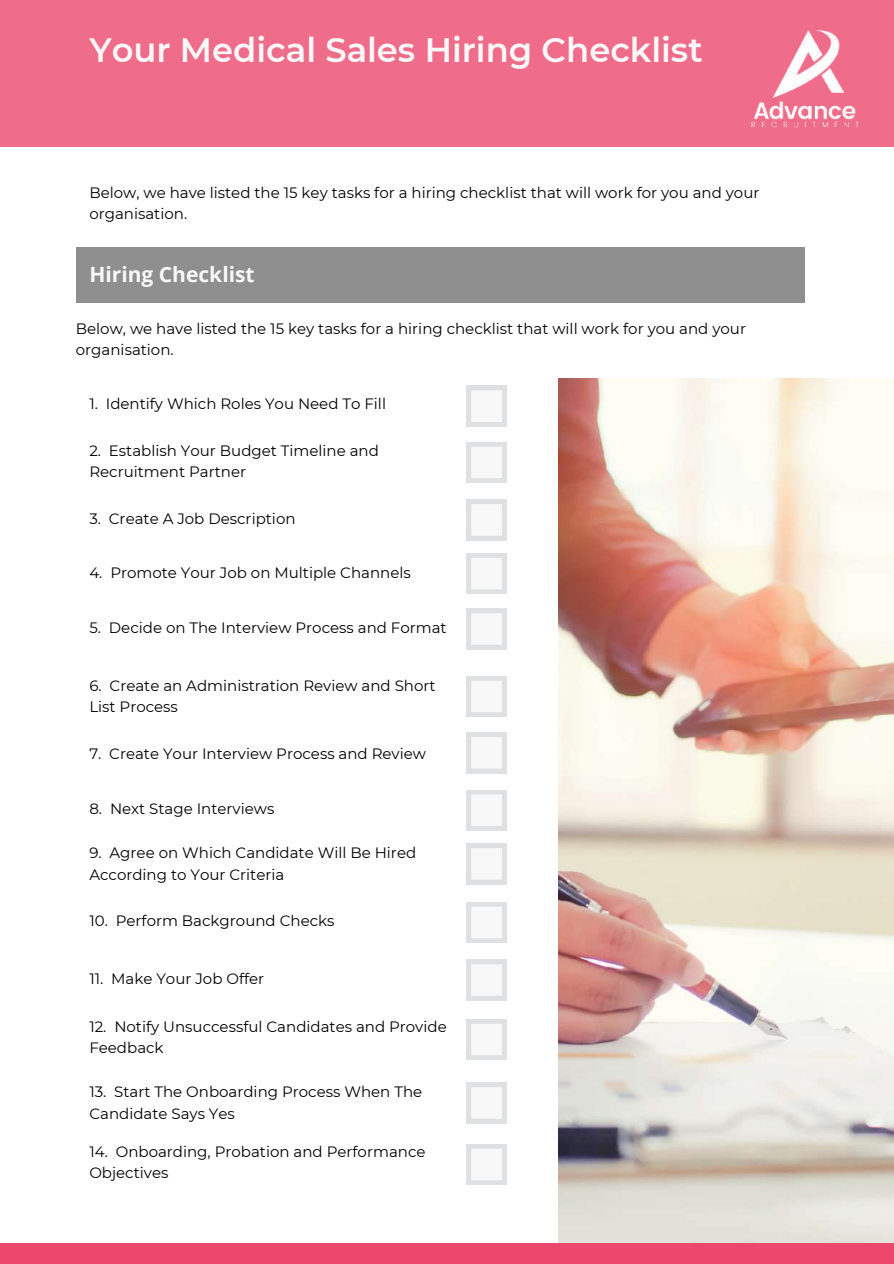
<style>
.page{position:relative;width:894px;height:1264px;background:#fff}
.page>*{position:absolute;margin:0;border:0;box-sizing:border-box;transform-origin:0 0}
.t1{font:600 33.75px "Montserrat";color:#f8f8f8}
.t2{font:700 21px "Open Sans";color:#f8f8f8}
.t3{font:15px/21.3px "Montserrat";color:#000}
</style>
<div class="page">
<img style="left:558px;top:379px;width:335px;height:864px">
<div style="left:0;top:0;width:893px;height:147px;background:#ef6c8b"></div>
<div style="left:0;top:1243px;width:893px;height:20px;background:#ec486e"></div>
<img style="left:751px;top:30px;width:108px;height:98px">
<svg style="left:466px;top:386px;width:40px;height:40px"></svg>
<div style="left:466px;top:442px;width:40px;height:41px;background:#dee0e1"></div>
<svg style="left:471px;top:447px;width:31px;height:31px"></svg>
<svg style="left:466px;top:499px;width:40px;height:41px"></svg>
<svg style="left:466px;top:553px;width:40px;height:41px"></svg>
<svg style="left:466px;top:608px;width:40px;height:41px"></svg>
<svg style="left:466px;top:676px;width:40px;height:40px"></svg>
<svg style="left:466px;top:732px;width:40px;height:41px"></svg>
<svg style="left:466px;top:790px;width:40px;height:40px"></svg>
<svg style="left:466px;top:843px;width:40px;height:41px"></svg>
<svg style="left:466px;top:902px;width:40px;height:40px"></svg>
<svg style="left:466px;top:959px;width:40px;height:41px"></svg>
<svg style="left:466px;top:1019px;width:40px;height:40px"></svg>
<svg style="left:466px;top:1082px;width:40px;height:41px"></svg>
<svg style="left:466px;top:1144px;width:40px;height:40px"></svg>
<div style="left:76px;top:248px;width:728px;height:55px;background:#8f8f8f"></div>
<h1 class="t1" style="left:89px;top:30px;width:614px">Your Medical Sales Hiring Checklist</h1>
<p class="t3" style="left:89px;top:182px;width:671px">Below, we have listed the 15 key tasks for a hiring checklist that will work for you and your organisation.</p>
<h2 class="t2" style="left:89px;top:259px;width:167px">Hiring Checklist</h2>
<p class="t3" style="left:76px;top:318px;width:671px">Below, we have listed the 15 key tasks for a hiring checklist that will work for you and your organisation.</p>
<p class="t3" style="left:89px;top:393px;width:298px">1. Identify Which Roles You Need To Fill</p>
<p class="t3" style="left:89px;top:439px;width:291px">2. Establish Your Budget Timeline and<br>Recruitment Partner</p>
<p class="t3" style="left:89px;top:508px;width:208px">3. Create A Job Description</p>
<p class="t3" style="left:89px;top:561px;width:323px">4. Promote Your Job on Multiple Channels</p>
<p class="t3" style="left:89px;top:617px;width:359px">5. Decide on The Interview Process and Format</p>
<p class="t3" style="left:89px;top:674px;width:347px">6. Create an Administration Review and Short<br>List Process</p>
<p class="t3" style="left:89px;top:742px;width:338px">7. Create Your Interview Process and Review</p>
<p class="t3" style="left:89px;top:798px;width:186px">8. Next Stage Interviews</p>
<p class="t3" style="left:89px;top:842px;width:328px">9. Agree on Which Candidate Will Be Hired<br>According to Your Criteria</p>
<p class="t3" style="left:89px;top:910px;width:246px">10. Perform Background Checks</p>
<p class="t3" style="left:89px;top:967px;width:176px">11. Make Your Job Offer</p>
<p class="t3" style="left:89px;top:1015px;width:359px">12. Notify Unsuccessful Candidates and Provide<br>Feedback</p>
<p class="t3" style="left:89px;top:1081px;width:334px">13. Start The Onboarding Process When The<br>Candidate Says Yes</p>
<p class="t3" style="left:89px;top:1140px;width:337px">14. Onboarding, Probation and Performance<br>Objectives</p>
</div>
